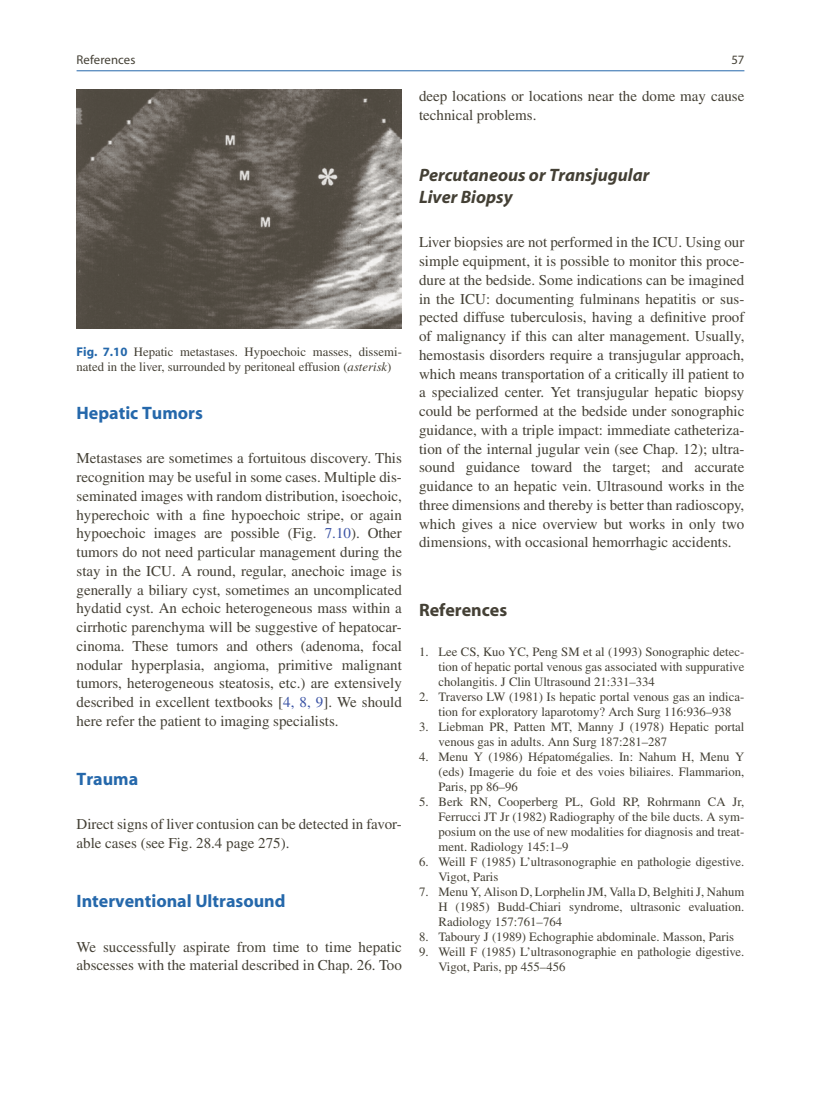
<style>
.page{position:relative;width:821px;height:1106px;background:#fff}
.page>*{position:absolute;margin:0;border:0;box-sizing:border-box;transform-origin:0 0}
.t1{font:700 18px "Myriad";color:#2568ab}
.t2{font:italic 700 18px/21.8px "Myriad";color:#444035}
.t3{font:700 18px "Myriad";color:#444035}
.t4{font:15px/18.8px "Times";color:#444035}
.t5{font:12.75px/15px "Times";color:#444035;text-align:justify}
.t6{font:12.75px "Myriad";letter-spacing:.005em;color:#444035}
.s1{font-family:"Myriad";font-weight:700;color:#2568ab}
.s2{font-style:italic}
.s3{color:#3952a4}
</style>
<div class="page">
<hr style="left:77px;top:70px;width:667px;height:1px;background:#2568ab">
<img style="left:77px;top:89px;width:325px;height:240px">
<p class="t6" style="left:77px;top:54px;width:60px">References</p>
<p class="t6" style="left:731px;top:54px;width:14px">57</p>
<p class="t4" style="left:419px;top:87px;width:327px">deep locations or locations near the dome may cause technical problems.</p>
<p class="t5" style="left:77px;top:344px;width:327px"><span class="s1">Fig. 7.10</span> Hepatic metastases. Hypoechoic masses, dissemi&shy;nated in the liver, surrounded by peritoneal effusion (<span class="s2">asterisk</span>)</p>
<p class="t1" style="left:77px;top:403px;width:128px">Hepatic Tumors</p>
<p class="t4" style="left:77px;top:449px;width:327px;text-align:justify">Metastases are sometimes a fortuitous discovery. This recognition may be useful in some cases. Multiple dis&shy;seminated images with random distribution, isoechoic, hyperechoic with a fine hypoechoic stripe, or again hypoechoic images are possible (Fig. <span class="s3">7.10</span>). Other tumors do not need particular management during the stay in the ICU. A round, regular, anechoic image is generally a biliary cyst, sometimes an uncomplicated hydatid cyst. An echoic heterogeneous mass within a cirrhotic parenchyma will be suggestive of hepatocar&shy;cinoma. These tumors and others (adenoma, focal nodular hyperplasia, angioma, primitive malignant tumors, heterogeneous steatosis, etc.) are extensively described in excellent textbooks [<span class="s3">4, 8, 9</span>]. We should here refer the patient to imaging specialists.</p>
<p class="t1" style="left:77px;top:769px;width:63px">Trauma</p>
<p class="t4" style="left:77px;top:815px;width:327px">Direct signs of liver contusion can be detected in favor&shy;able cases (see Fig. 28.4 page 275).</p>
<p class="t1" style="left:77px;top:892px;width:210px">Interventional Ultrasound</p>
<p class="t4" style="left:77px;top:937px;width:327px">We successfully aspirate from time to time hepatic abscesses with the material described in Chap. 26. Too</p>
<p class="t2" style="left:419px;top:165px;width:232px">Percutaneous or Transjugular<br>Liver Biopsy</p>
<p class="t4" style="left:419px;top:233px;width:327px;text-align:justify">Liver biopsies are not performed in the ICU. Using our simple equipment, it is possible to monitor this proce&shy;dure at the bedside. Some indications can be imagined in the ICU: documenting fulminans hepatitis or sus&shy;pected diffuse tuberculosis, having a definitive proof of malignancy if this can alter management. Usually, hemostasis disorders require a transjugular approach, which means transportation of a critically ill patient to a specialized center. Yet transjugular hepatic biopsy could be performed at the bedside under sonographic guidance, with a triple impact: immediate catheteriza&shy;tion of the internal jugular vein (see Chap. 12); ultra&shy;sound guidance toward the target; and accurate guidance to an hepatic vein. Ultrasound works in the three dimensions and thereby is better than radioscopy, which gives a nice overview but works in only two dimensions, with occasional hemorrhagic accidents.</p>
<p class="t3" style="left:419px;top:600px;width:90px">References</p>
<p class="t5" style="left:438px;top:644px;width:307px;text-indent:-19px">1. Lee CS, Kuo YC, Peng SM et al (1993) Sonographic detec&shy;tion of hepatic portal venous gas associated with suppurative cholangitis. J Clin Ultrasound 21:331–334</p>
<p class="t5" style="left:419px;top:689px;width:327px;text-align:center">2. Traverso LW (1981) Is hepatic portal venous gas an indica&shy;tion for exploratory laparotomy? Arch Surg 116:936–938</p>
<p class="t5" style="left:438px;top:719px;width:307px;text-indent:-19px">3. Liebman PR, Patten MT, Manny J (1978) Hepatic portal venous gas in adults. Ann Surg 187:281–287</p>
<p class="t5" style="left:438px;top:749px;width:307px;text-indent:-19px">4. Menu Y (1986) Hépatomégalies. In: Nahum H, Menu Y (eds) Imagerie du foie et des voies biliaires. Flammarion, Paris, pp 86–96</p>
<p class="t5" style="left:438px;top:794px;width:307px;text-indent:-19px">5. Berk RN, Cooperberg PL, Gold RP, Rohrmann CA Jr, Ferrucci JT Jr (1982) Radiography of the bile ducts. A sym&shy;posium on the use of new modalities for diagnosis and treat&shy;ment. Radiology 145:1–9</p>
<p class="t5" style="left:438px;top:854px;width:307px;text-indent:-19px">6. Weill F (1985) L’ultrasonographie en pathologie digestive.<br>Vigot, Paris</p>
<p class="t5" style="left:438px;top:884px;width:307px;text-indent:-19px">7. Menu Y, Alison D, Lorphelin JM, Valla D, Belghiti J, Nahum H (1985) Budd-Chiari syndrome, ultrasonic evaluation.<br>Radiology 157:761–764</p>
<p class="t5" style="left:419px;top:929px;width:317px">8. Taboury J (1989) Echographie abdominale. Masson, Paris</p>
<p class="t5" style="left:438px;top:944px;width:307px;text-indent:-19px">9. Weill F (1985) L’ultrasonographie en pathologie digestive.<br>Vigot, Paris, pp 455–456</p>
</div>
